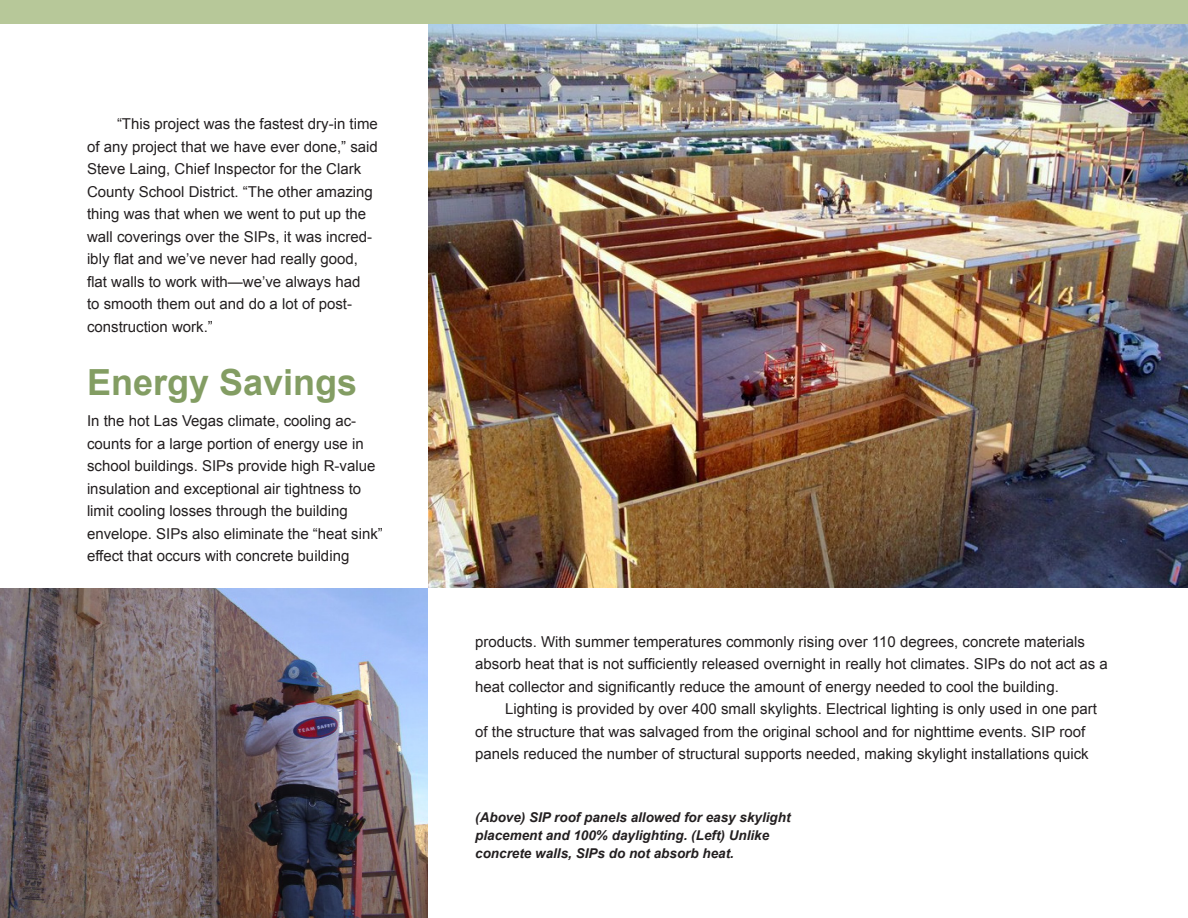
<style>
.page{position:relative;width:1188px;height:918px;background:#fff}
.page>*{position:absolute;margin:0;border:0;box-sizing:border-box;transform-origin:0 0}
.t1{font:700 36px "Arial";color:#839d63}
.t2{font:15px/22.5px "Arial";color:#231f20}
.t3{font:italic 700 13.5px/18px "Arial";color:#231f20}
</style>
<div class="page">
<div style="left:0;top:0;width:1188px;height:24px;background:#b7c899"></div>
<img style="left:428px;top:24px;width:760px;height:564px">
<img style="left:0;top:588px;width:427px;height:330px">
<p class="t2" style="left:87px;top:113px;width:292px;text-indent:30px">“This project was the fastest dry-in time of any project that we have ever done,” said Steve Laing, Chief Inspector for the Clark County School District. “The other amazing thing was that when we went to put up the wall coverings over the SIPs, it was incred&shy;ibly flat and we’ve never had really good, flat walls to work with—we’ve always had<br>to smooth them out and do a lot of post&shy;construction work.”</p>
<p class="t1" style="left:87px;top:359px;width:272px">Energy Savings</p>
<p class="t2" style="left:87px;top:410px;width:297px">In the hot Las Vegas climate, cooling ac&shy;counts for a large portion of energy use in school buildings. SIPs provide high R-value insulation and exceptional air tightness to limit cooling losses through the building envelope. SIPs also eliminate the “heat sink” effect that occurs with concrete building</p>
<p class="t2" style="left:475px;top:631px;width:634px">products. With summer temperatures commonly rising over 110 degrees, concrete materials absorb heat that is not sufficiently released overnight in really hot climates. SIPs do not act as a heat collector and significantly reduce the amount of energy needed to cool the building.</p>
<p class="t2" style="left:475px;top:698px;width:623px;text-indent:30px">Lighting is provided by over 400 small skylights. Electrical lighting is only used in one part of the structure that was salvaged from the original school and for nighttime events. SIP roof panels reduced the number of structural supports needed, making skylight installations quick</p>
<p class="t3" style="left:475px;top:809px;width:317px">(Above) SIP roof panels allowed for easy skylight placement and 100% daylighting. (Left) Unlike concrete walls, SIPs do not absorb heat.</p>
</div>
